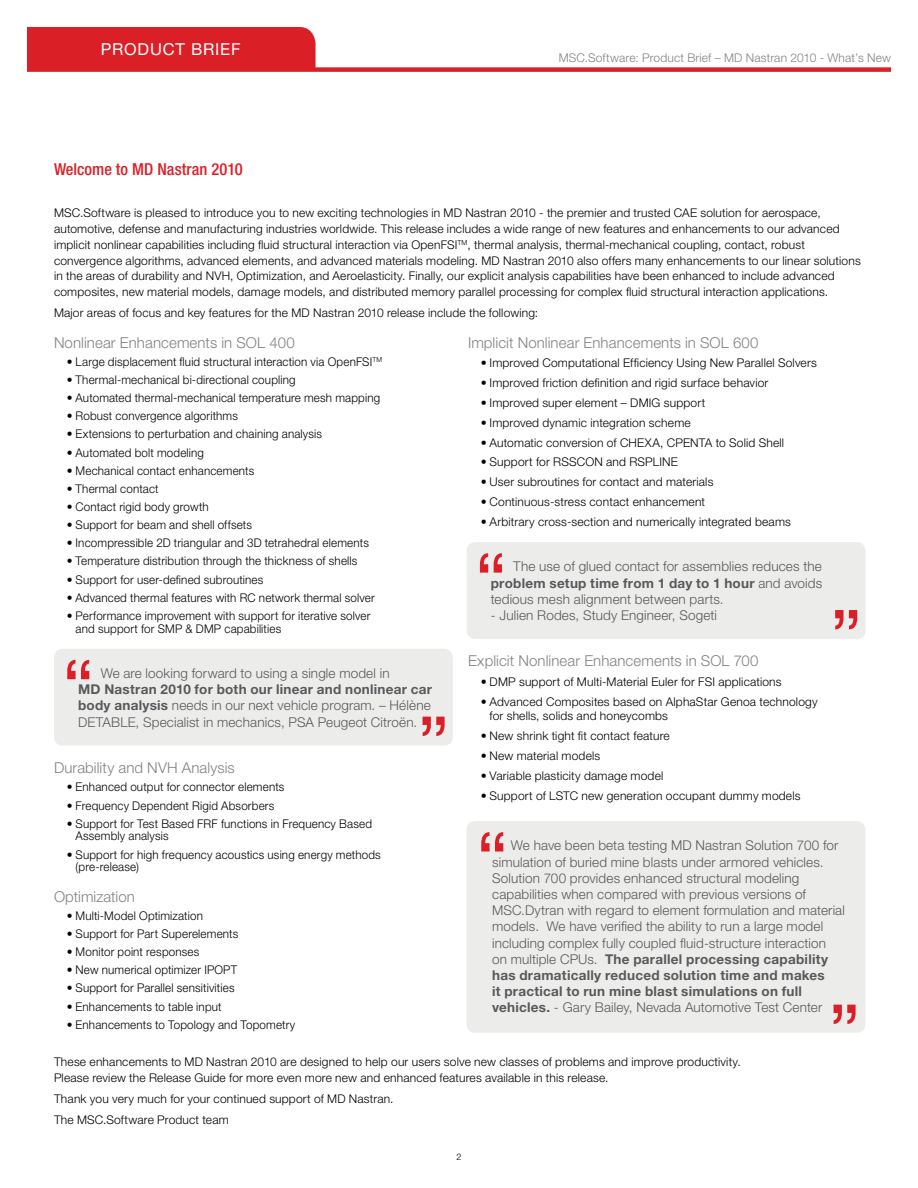
<style>
.page{position:relative;width:918px;height:1188px;background:#fff}
.page>*{position:absolute;margin:0;border:0;box-sizing:border-box;transform-origin:0 0}
.t1{font:500 condensed 16.5px "Helvetica Neue LT Pro";letter-spacing:.005em;color:#dc1f26}
.t2{font:16.5px "Helvetica Neue LT Pro";letter-spacing:.045em;color:#fff}
.t3{font:300 15px "Helvetica Neue LT Pro";letter-spacing:.005em;color:#808285}
.t4{font:300 13.5px/16.2px "Helvetica Neue LT Pro";letter-spacing:.01em;color:#58595b;text-align:justify}
.t5{font:300 12px/15.8px "Helvetica Neue LT Pro";letter-spacing:.015em;color:#000}
.t6{font:300 12px "Helvetica Neue LT Pro";letter-spacing:.015em;color:#808285}
.t7{font:300 9px "Helvetica Neue LT Pro";color:#000}
.s1{font-weight:700}
</style>
<div class="page">
<div style="left:27px;top:67px;width:864px;height:5px;background:#dc1f26"></div>
<div style="left:27px;top:27px;width:289px;height:41px;background:#db1f26"></div>
<div style="left:467px;top:821px;width:398px;height:212px;background:#ecedeb;border-radius:9px"></div>
<svg style="left:481px;top:832px;width:22px;height:20px"></svg>
<svg style="left:834px;top:1005px;width:22px;height:19px"></svg>
<div style="left:54px;top:649px;width:399px;height:97px;background:#ecedeb;border-radius:9px"></div>
<svg style="left:67px;top:660px;width:22px;height:19px"></svg>
<svg style="left:423px;top:717px;width:22px;height:19px"></svg>
<div style="left:467px;top:542px;width:399px;height:97px;background:#ecedeb;border-radius:9px"></div>
<svg style="left:480px;top:553px;width:22px;height:20px"></svg>
<svg style="left:835px;top:610px;width:22px;height:19px"></svg>
<h1 class="t2" style="left:101px;top:39px;width:141px">PRODUCT BRIEF</h1>
<p class="t6" style="left:559px;top:50px;width:334px">MSC.Software: Product Brief – MD Nastran 2010 - What’s New</p>
<h1 class="t1" style="left:54px;top:159px;width:190px">Welcome to MD Nastran 2010</h1>
<p class="t5" style="left:54px;top:205px;width:808px">MSC.Software is pleased to introduce you to new exciting technologies in MD Nastran 2010 - the premier and trusted CAE solution for aerospace, automotive, defense and manufacturing industries worldwide. This release includes a wide range of new features and enhancements to our advanced implicit nonlinear capabilities including fluid structural interaction via OpenFSI<sup>TM</sup>, thermal analysis, thermal-mechanical coupling, contact, robust convergence algorithms, advanced elements, and advanced materials modeling. MD Nastran 2010 also offers many enhancements to our linear solutions in the areas of durability and NVH, Optimization, and Aeroelasticity. Finally, our explicit analysis capabilities have been enhanced to include advanced composites, new material models, damage models, and distributed memory parallel processing for complex fluid structural interaction applications.</p>
<p class="t5" style="left:54px;top:305px;width:486px">Major areas of focus and key features for the MD Nastran 2010 release include the following:</p>
<p class="t3" style="left:54px;top:333px;width:242px">Nonlinear Enhancements in SOL 400</p>
<p class="t5" style="left:67px;top:353px;width:317px">• Large displacement fluid structural interaction via OpenFSI<sup>TM</sup></p>
<p class="t5" style="left:67px;top:372px;width:230px">• Thermal-mechanical bi-directional coupling</p>
<p class="t5" style="left:67px;top:390px;width:315px">• Automated thermal-mechanical temperature mesh mapping</p>
<p class="t5" style="left:67px;top:408px;width:173px">• Robust convergence algorithms</p>
<p class="t5" style="left:67px;top:426px;width:257px">• Extensions to perturbation and chaining analysis</p>
<p class="t5" style="left:67px;top:444px;width:139px">• Automated bolt modeling</p>
<p class="t5" style="left:67px;top:462px;width:189px">• Mechanical contact enhancements</p>
<p class="t5" style="left:67px;top:480px;width:93px">• Thermal contact</p>
<p class="t5" style="left:67px;top:499px;width:143px">• Contact rigid body growth</p>
<p class="t5" style="left:67px;top:517px;width:186px">• Support for beam and shell offsets</p>
<p class="t5" style="left:67px;top:535px;width:303px">• Incompressible 2D triangular and 3D tetrahedral elements</p>
<p class="t5" style="left:67px;top:553px;width:292px">• Temperature distribution through the thickness of shells</p>
<p class="t5" style="left:67px;top:571px;width:198px">• Support for user-defined subroutines</p>
<p class="t5" style="left:67px;top:589px;width:309px">• Advanced thermal features with RC network thermal solver</p>
<p class="t5" style="left:76px;top:609px;width:296px;line-height:12.8px;text-indent:-9px">• Performance improvement with support for iterative solver and support for SMP &amp; DMP capabilities</p>
<p class="t4" style="left:101px;top:665px;width:290px">We are looking forward to using a single model in</p>
<p class="t4" style="left:78px;top:681px;width:356px"><span class="s1">MD Nastran 2010 for both our linear and nonlinear car body analysis</span> needs in our next vehicle program. – Hélène DETABLE, Specialist in mechanics, PSA Peugeot Citroën.</p>
<p class="t3" style="left:54px;top:759px;width:182px">Durability and NVH Analysis</p>
<p class="t5" style="left:67px;top:779px;width:219px">• Enhanced output for connector elements</p>
<p class="t5" style="left:67px;top:797px;width:209px">• Frequency Dependent Rigid Absorbers</p>
<p class="t5" style="left:76px;top:817px;width:298px;line-height:12.8px;text-indent:-9px">• Support for Test Based FRF functions in Frequency Based<br>Assembly analysis</p>
<p class="t5" style="left:76px;top:848px;width:307px;line-height:12.8px;text-indent:-9px">• Support for high frequency acoustics using energy methods (pre-release)</p>
<p class="t3" style="left:54px;top:887px;width:82px">Optimization</p>
<p class="t5" style="left:67px;top:907px;width:137px">• Multi-Model Optimization</p>
<p class="t5" style="left:67px;top:926px;width:173px">• Support for Part Superelements</p>
<p class="t5" style="left:67px;top:944px;width:134px">• Monitor point responses</p>
<p class="t5" style="left:67px;top:962px;width:172px">• New numerical optimizer IPOPT</p>
<p class="t5" style="left:67px;top:980px;width:169px">• Support for Parallel sensitivities</p>
<p class="t5" style="left:67px;top:998px;width:156px">• Enhancements to table input</p>
<p class="t5" style="left:67px;top:1016px;width:230px">• Enhancements to Topology and Topometry</p>
<p class="t3" style="left:468px;top:333px;width:292px">Implicit Nonlinear Enhancements in SOL 600</p>
<p class="t5" style="left:481px;top:355px;width:337px">• Improved Computational Efficiency Using New Parallel Solvers</p>
<p class="t5" style="left:481px;top:375px;width:289px">• Improved friction definition and rigid surface behavior</p>
<p class="t5" style="left:481px;top:395px;width:226px">• Improved super element – DMIG support</p>
<p class="t5" style="left:481px;top:414px;width:211px">• Improved dynamic integration scheme</p>
<p class="t5" style="left:481px;top:434px;width:305px">• Automatic conversion of CHEXA, CPENTA to Solid Shell</p>
<p class="t5" style="left:481px;top:454px;width:199px">• Support for RSSCON and RSPLINE</p>
<p class="t5" style="left:481px;top:474px;width:234px">• User subroutines for contact and materials</p>
<p class="t5" style="left:481px;top:494px;width:226px">• Continuous-stress contact enhancement</p>
<p class="t5" style="left:481px;top:513px;width:312px">• Arbitrary cross-section and numerically integrated beams</p>
<p class="t4" style="left:491px;top:558px;width:333px;text-indent:23px">The use of glued contact for assemblies reduces the <span class="s1">problem setup time from 1 day to 1 hour</span> and avoids tedious mesh alignment between parts.</p>
<p class="t4" style="left:491px;top:607px;width:228px">- Julien Rodes, Study Engineer, Sogeti</p>
<p class="t3" style="left:468px;top:652px;width:292px">Explicit Nonlinear Enhancements in SOL 700</p>
<p class="t5" style="left:481px;top:674px;width:302px">• DMP support of Multi-Material Euler for FSI applications</p>
<p class="t5" style="left:490px;top:694px;width:330px;line-height:14.4px;text-indent:-9px">• Advanced Composites based on AlphaStar Genoa technology for shells, solids and honeycombs</p>
<p class="t5" style="left:481px;top:728px;width:190px">• New shrink tight fit contact feature</p>
<p class="t5" style="left:481px;top:748px;width:121px">• New material models</p>
<p class="t5" style="left:481px;top:767px;width:184px">• Variable plasticity damage model</p>
<p class="t5" style="left:481px;top:787px;width:321px">• Support of LSTC new generation occupant dummy models</p>
<p class="t4" style="left:492px;top:837px;width:354px;text-align:left;text-indent:19px">We have been beta testing MD Nastran Solution 700 for simulation of buried mine blasts under armored vehicles.<br>Solution 700 provides enhanced structural modeling capabilities when compared with previous versions of MSC.Dytran with regard to element formulation and material models. We have verified the ability to run a large model including complex fully coupled fluid-structure interaction<br>on multiple CPUs. <span class="s1">The parallel processing capability has dramatically reduced solution time and makes<br>it practical to run mine blast simulations on full vehicles.</span> - Gary Bailey, Nevada Automotive Test Center</p>
<p class="t5" style="left:54px;top:1054px;width:688px">These enhancements to MD Nastran 2010 are designed to help our users solve new classes of problems and improve productivity.<br>Please review the Release Guide for more even more new and enhanced features available in this release.</p>
<p class="t5" style="left:54px;top:1088px;width:341px;line-height:21.1px">Thank you very much for your continued support of MD Nastran.<br>The MSC.Software Product team</p>
<p class="t7" style="left:456px;top:1152px;width:7px">2</p>
</div>
